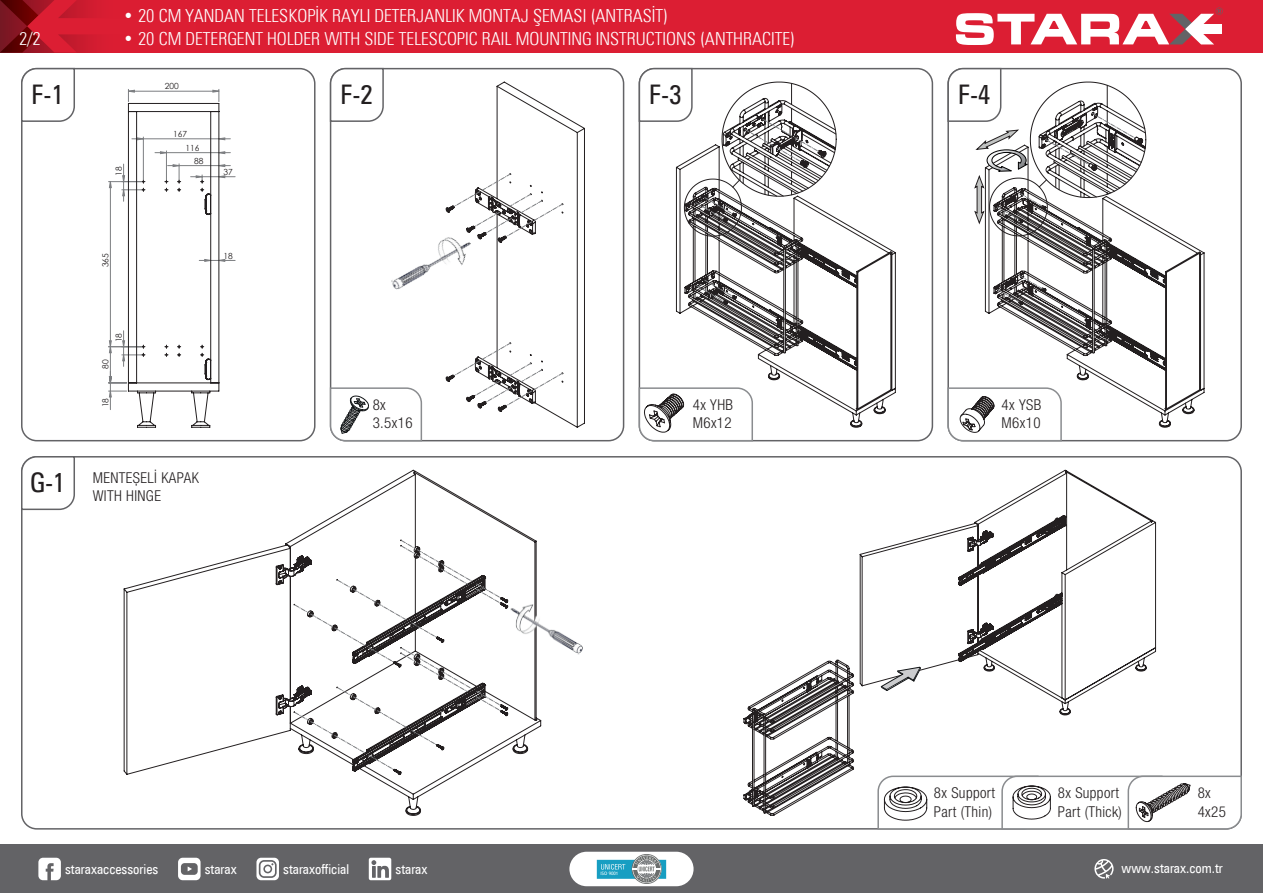
<style>
.page{position:relative;width:1263px;height:893px;background:#fff}
.page>*{position:absolute;margin:0;border:0;box-sizing:border-box;transform-origin:0 0}
.t1{font:condensed 27px "Zurich BT";color:#231f20}
.t2{font:300 condensed 18px "Zurich BT";color:#fff}
.t3{font:300 condensed 15px/18px "Helvetica Neue LT Pro";letter-spacing:.025em;color:#231f20}
.t4{font:condensed 13.65px "Zurich BT";color:#fff}
.t5{font:8.4px "Century Gothic";color:#231f20}
.t6{font:4.65px "Trebuchet MS";color:#fff}
</style>
<div class="page">
<div style="left:0;top:0;width:247px;height:52px;background:#db1d32"></div>
<svg style="left:0;top:0;width:197px;height:53px"></svg>
<div style="left:241px;top:0;width:1022px;height:52px;background:#dc1e33"></div>
<div style="left:0;top:844px;width:1263px;height:48px;background:#636366"></div>
<div style="left:569px;top:851px;width:125px;height:35px;background:#fff;border-radius:17px"></div>
<svg style="left:956px;top:7px;width:267px;height:38px"></svg>
<svg style="left:38px;top:857px;width:23px;height:23px"></svg>
<svg style="left:178px;top:857px;width:23px;height:23px"></svg>
<svg style="left:256px;top:857px;width:23px;height:23px"></svg>
<svg style="left:1094px;top:859px;width:20px;height:20px"></svg>
<svg style="left:369px;top:857px;width:22px;height:23px"></svg>
<svg style="left:632px;top:854px;width:30px;height:30px"></svg>
<svg style="left:633px;top:854px;width:28px;height:29px"></svg>
<svg style="left:633px;top:855px;width:27px;height:27px"></svg>
<svg style="left:597px;top:856px;width:69px;height:25px"></svg>
<svg style="left:109px;top:89px;width:126px;height:338px"></svg>
<svg style="left:446px;top:82px;width:139px;height:346px"></svg>
<svg style="left:454px;top:342px;width:109px;height:64px"></svg>
<svg style="left:454px;top:173px;width:109px;height:64px"></svg>
<svg style="left:676px;top:218px;width:220px;height:209px"></svg>
<svg style="left:695px;top:279px;width:38px;height:23px"></svg>
<svg style="left:985px;top:219px;width:220px;height:208px"></svg>
<svg style="left:997px;top:275px;width:46px;height:27px"></svg>
<svg style="left:124px;top:469px;width:417px;height:346px"></svg>
<svg style="left:294px;top:540px;width:207px;height:230px"></svg>
<svg style="left:860px;top:469px;width:296px;height:246px"></svg>
<svg style="left:743px;top:659px;width:111px;height:156px"></svg>
<svg style="left:21px;top:456px;width:55px;height:55px"></svg>
<div style="left:330px;top:68px;width:294px;height:373px;border:2px solid #636366;border-radius:15px"></div>
<svg style="left:329px;top:67px;width:56px;height:56px"></svg>
<div style="left:21px;top:68px;width:295px;height:373px;border:2px solid #636366;border-radius:15px"></div>
<svg style="left:21px;top:67px;width:55px;height:56px"></svg>
<div style="left:639px;top:68px;width:294px;height:373px;border:2px solid #636366;border-radius:15px"></div>
<svg style="left:638px;top:67px;width:199px;height:170px"></svg>
<div style="left:947px;top:68px;width:295px;height:373px;border:2px solid #636366;border-radius:15px"></div>
<svg style="left:947px;top:67px;width:200px;height:170px"></svg>
<svg style="left:880px;top:666px;width:41px;height:25px"></svg>
<img style="left:391px;top:217px;width:83px;height:96px">
<img style="left:510px;top:603px;width:73px;height:51px">
<svg style="left:329px;top:386px;width:94px;height:56px"></svg>
<svg style="left:638px;top:386px;width:116px;height:56px"></svg>
<svg style="left:947px;top:386px;width:116px;height:56px"></svg>
<svg style="left:877px;top:774px;width:365px;height:56px"></svg>
<p class="t2" style="left:19px;top:27px;width:23px">2/2</p>
<p class="t2" style="left:123px;top:5px;width:546px">• 20 CM YANDAN TELESKOPİK RAYLI DETERJANLIK MONTAJ ŞEMASI (ANTRASİT)</p>
<p class="t2" style="left:123px;top:27px;width:673px">• 20 CM DETERGENT HOLDER WITH SIDE TELESCOPIC RAIL MOUNTING INSTRUCTIONS (ANTHRACITE)</p>
<p class="t5" style="left:165px;top:80px;width:16px">200</p>
<h1 class="t1" style="left:32px;top:78px;width:34px">F-1</h1>
<h1 class="t1" style="left:340px;top:78px;width:34px">F-2</h1>
<h1 class="t1" style="left:649px;top:78px;width:34px">F-3</h1>
<h1 class="t1" style="left:958px;top:78px;width:34px">F-4</h1>
<p class="t5" style="left:173px;top:128px;width:16px">167</p>
<p class="t5" style="left:185px;top:142px;width:16px">116</p>
<p class="t5" style="left:194px;top:155px;width:11px">88</p>
<p class="t5" style="left:113px;top:176px;width:11px;rotate:-90deg">18</p>
<p class="t5" style="left:224px;top:166px;width:11px">37</p>
<h1 class="t1" style="left:30px;top:466px;width:37px">G-1</h1>
<p class="t5" style="left:100px;top:267px;width:16px;rotate:-90deg">365</p>
<p class="t5" style="left:224px;top:250px;width:11px">18</p>
<p class="t5" style="left:113px;top:342px;width:11px;rotate:-90deg">18</p>
<p class="t5" style="left:100px;top:368px;width:11px;rotate:-90deg">80</p>
<p class="t5" style="left:100px;top:407px;width:11px;rotate:-90deg">18</p>
<p class="t3" style="left:93px;top:468px;width:108px">MENTEȘELİ KAPAK<br>WITH HINGE</p>
<p class="t3" style="left:373px;top:396px;width:41px">8x<br>3.5x16</p>
<p class="t3" style="left:693px;top:396px;width:42px">4x YHB<br>M6x12</p>
<p class="t3" style="left:1002px;top:396px;width:41px">4x YSB<br>M6x10</p>
<p class="t3" style="left:934px;top:784px;width:63px">8x Support<br>Part (Thin)</p>
<p class="t3" style="left:1058px;top:784px;width:66px">8x Support<br>Part (Thick)</p>
<p class="t3" style="left:1198px;top:784px;width:30px">8x<br>4x25</p>
<p class="t4" style="left:65px;top:861px;width:95px">staraxaccessories</p>
<p class="t4" style="left:205px;top:861px;width:33px">starax</p>
<p class="t4" style="left:283px;top:861px;width:67px">staraxofficial</p>
<p class="t4" style="left:396px;top:861px;width:33px">starax</p>
<p class="t4" style="left:1122px;top:860px;width:103px">www.starax.com.tr</p>
<p class="t6" style="left:601px;top:871px;width:19px">ISO 9001</p>
</div>
